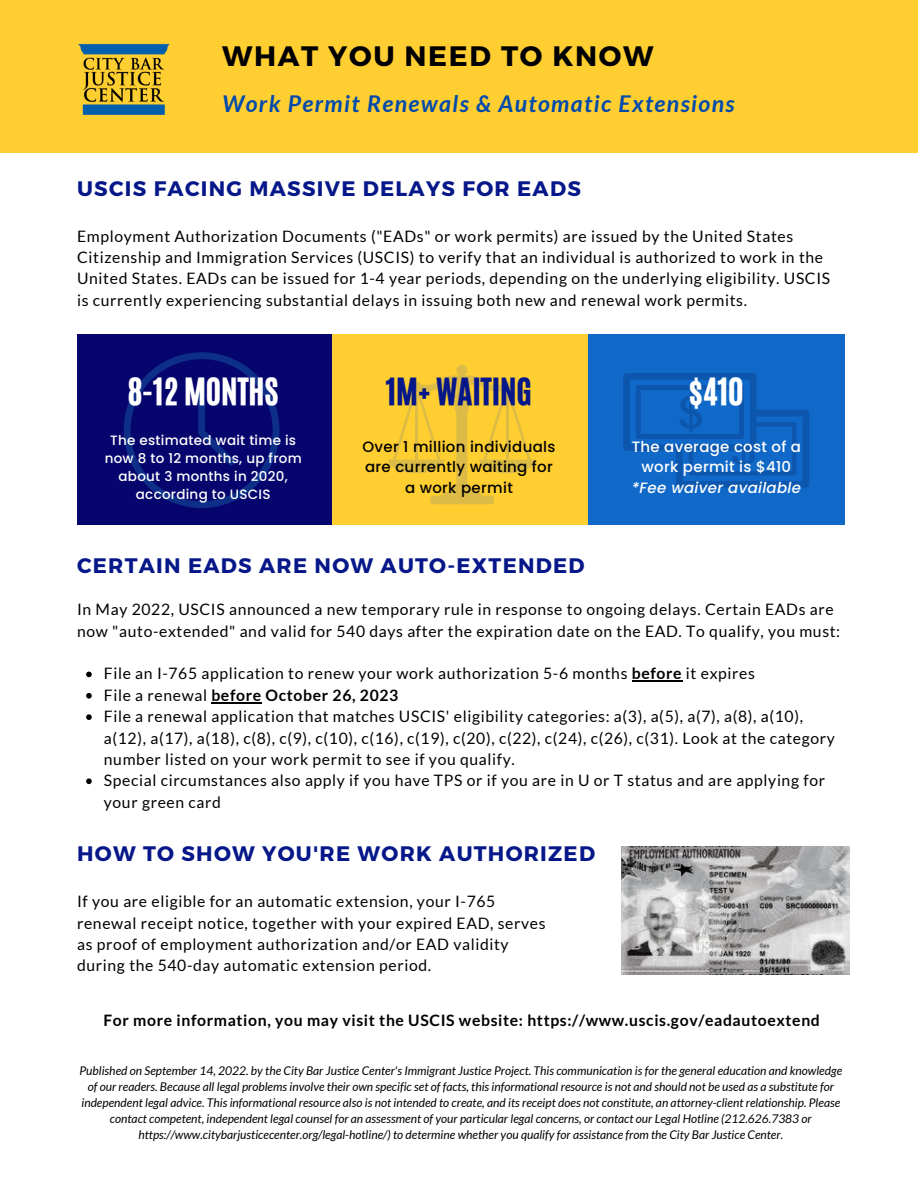
<style>
.page{position:relative;width:918px;height:1188px;background:#fff}
.page>*{position:absolute;margin:0;border:0;box-sizing:border-box;transform-origin:0 0}
.t1{font:31.5px "CA Generated";color:#fff}
.t2{font:31.5px "CA Generated";color:#061789}
.t3{font:700 28.05px "Montserrat";letter-spacing:.06em;color:#000}
.t4{font:italic 700 23.1px "Lato";letter-spacing:.06em;color:#004aad}
.t5{font:700 21px "Montserrat";letter-spacing:.06em;color:#061789}
.t6{font:15.75px/21.3px "Lato";letter-spacing:.04em;color:#000}
.t7{font:700 15.75px "Lato";letter-spacing:.04em;color:#000}
.t8{font:500 15px/20.2px "Poppins";letter-spacing:.02em;color:#000;text-align:center}
.t9{font:500 15px/20.2px "Poppins";letter-spacing:.02em;color:#fff;text-align:center}
.t10{font:italic 500 15px "Poppins";letter-spacing:.02em;color:#fff}
.t11{font:500 13.5px/18px "Poppins";letter-spacing:.02em;color:#fff;text-align:center}
.t12{font:italic 12px/16px "Lato";color:#000;text-align:center}
.s1{font-weight:700}
</style>
<div class="page">
<div style="left:0;top:0;width:918px;height:153px;background:#ffce30"></div>
<img style="left:78px;top:43px;width:92px;height:72px">
<svg style="left:86px;top:672px;width:6px;height:5px"></svg>
<hr style="left:632px;top:681px;width:50px;height:1px;background:#000">
<svg style="left:86px;top:693px;width:6px;height:6px"></svg>
<hr style="left:211px;top:702px;width:51px;height:1px;background:#000">
<svg style="left:86px;top:714px;width:6px;height:6px"></svg>
<svg style="left:86px;top:778px;width:6px;height:6px"></svg>
<img style="left:621px;top:846px;width:228px;height:128px">
<div style="left:77px;top:335px;width:261px;height:190px;background:#06046d"></div>
<svg style="left:124px;top:352px;width:156px;height:156px"></svg>
<div style="left:333px;top:335px;width:256px;height:190px;background:#ffce30"></div>
<div style="left:456px;top:398px;width:11px;height:98px;background:#dcbc46;border-radius:3px"></div>
<svg style="left:430px;top:484px;width:64px;height:20px"></svg>
<svg style="left:388px;top:375px;width:148px;height:98px"></svg>
<div style="left:411px;top:382px;width:11px;height:10px;background:#dcbc46;border-radius:50%"></div>
<div style="left:502px;top:382px;width:11px;height:10px;background:#dcbc46;border-radius:50%"></div>
<div style="left:456px;top:365px;width:11px;height:11px;background:#dcbc46;border-radius:50%"></div>
<div style="left:588px;top:335px;width:257px;height:190px;background:#1069c8"></div>
<svg style="left:623px;top:373px;width:186px;height:115px"></svg>
<h2 class="t3" style="left:222px;top:38px;width:433px">WHAT YOU NEED TO KNOW</h2>
<h3 class="t4" style="left:222px;top:89px;width:514px">Work Permit Renewals &amp; Automatic Extensions</h3>
<h3 class="t5" style="left:77px;top:175px;width:505px">USCIS FACING MASSIVE DELAYS FOR EADS</h3>
<p class="t6" style="left:77px;top:225px;width:755px">Employment Authorization Documents ("EADs" or work permits) are issued by the United States Citizenship and Immigration Services (USCIS) to verify that an individual is authorized to work in the United States. EADs can be issued for 1-4 year periods, depending on the underlying eligibility. USCIS is currently experiencing substantial delays in issuing both new and renewal work permits.</p>
<h1 class="t1" style="left:128px;top:369px;width:152px">8-12 MONTHS</h1>
<p class="t11" style="left:105px;top:432px;width:199px">The estimated wait time is now 8 to 12 months, up from about 3 months in 2020, according to USCIS</p>
<p class="t8" style="left:362px;top:437px;width:194px">Over 1 million individuals are currently waiting for a work permit</p>
<h1 class="t2" style="left:386px;top:369px;width:148px">1M+ WAITING</h1>
<h1 class="t1" style="left:689px;top:369px;width:56px">$410</h1>
<p class="t9" style="left:632px;top:437px;width:171px">The average cost of a work permit is $410</p>
<p class="t10" style="left:632px;top:477px;width:171px">*Fee waiver available</p>
<h3 class="t5" style="left:77px;top:552px;width:509px">CERTAIN EADS ARE NOW AUTO-EXTENDED</h3>
<p class="t6" style="left:77px;top:599px;width:765px">In May 2022, USCIS announced a new temporary rule in response to ongoing delays. Certain EADs are now "auto-extended" and valid for 540 days after the expiration date on the EAD. To qualify, you must:</p>
<p class="t6" style="left:104px;top:663px;width:732px">File an I-765 application to renew your work authorization 5-6 months <span class="s1">before</span> it expires<br>File a renewal <span class="s1">before October 26, 2023<br></span>File a renewal application that matches USCIS' eligibility categories: a(3), a(5), a(7), a(8), a(10), a(12), a(17), a(18), c(8), c(9), c(10), c(16), c(19), c(20), c(22), c(24), c(26), c(31). Look at the category number listed on your work permit to see if you qualify.<br>Special circumstances also apply if you have TPS or if you are in U or T status and are applying for your green card</p>
<h3 class="t5" style="left:77px;top:840px;width:520px">HOW TO SHOW YOU'RE WORK AUTHORIZED</h3>
<p class="t6" style="left:77px;top:891px;width:470px">If you are eligible for an automatic extension, your I-765 renewal receipt notice, together with your expired EAD, serves as proof of employment authorization and/or EAD validity during the 540-day automatic extension period.</p>
<p class="t7" style="left:103px;top:1010px;width:718px">For more information, you may visit the USCIS website: https://www.uscis.gov/eadautoextend</p>
<p class="t12" style="left:79px;top:1063px;width:764px">Published on September 14, 2022. by the City Bar Justice Center's Immigrant Justice Project. This communication is for the general education and knowledge of our readers. Because all legal problems involve their own specific set of facts, this informational resource is not and should not be used as a substitute for independent legal advice. This informational resource also is not intended to create, and its receipt does not constitute, an attorney-client relationship. Please contact competent, independent legal counsel for an assessment of your particular legal concerns, or contact our Legal Hotline (212.626.7383 or https://www.citybarjusticecenter.org/legal-hotline/) to determine whether you qualify for assistance from the City Bar Justice Center.</p>
</div>
